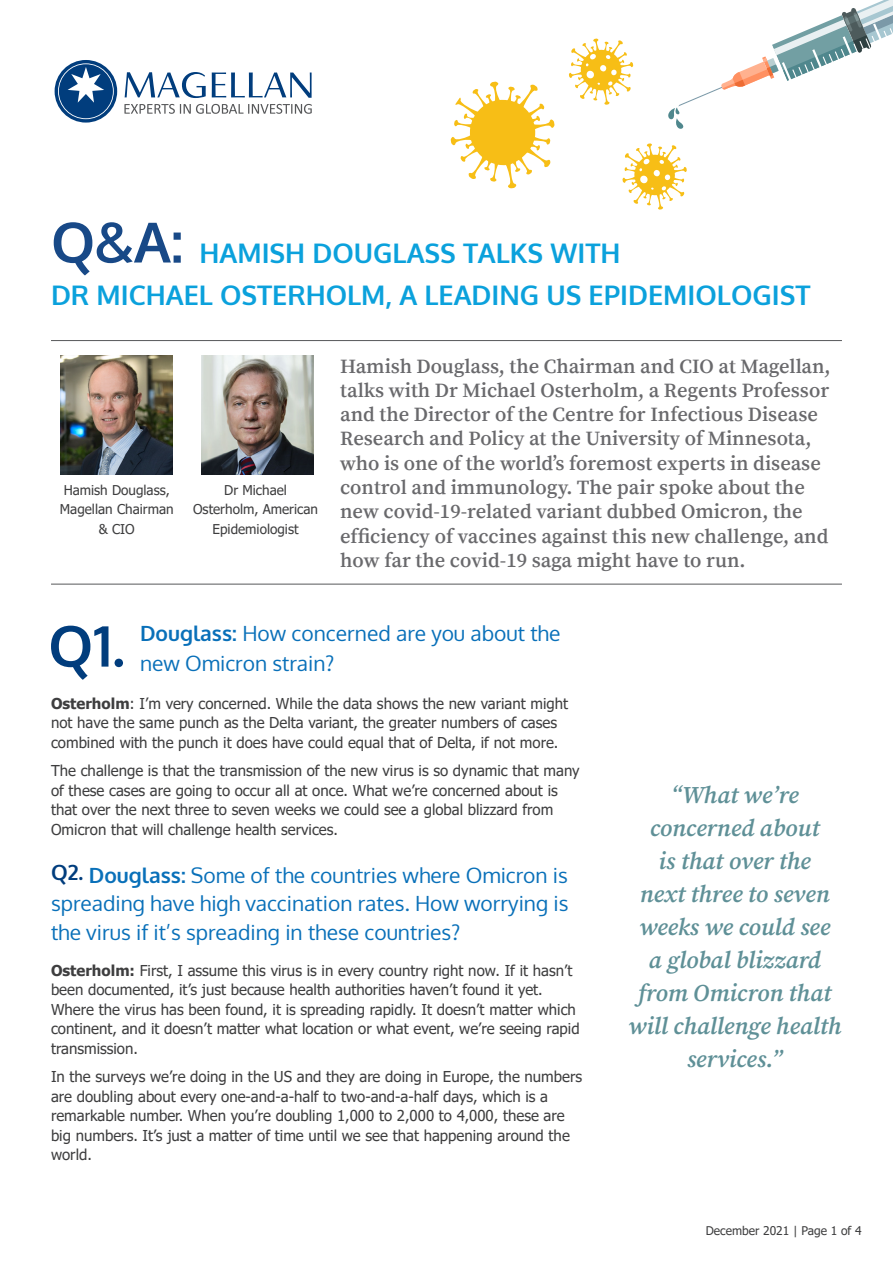
<style>
.page{position:relative;width:893px;height:1263px;background:#fff}
.page>*{position:absolute;margin:0;border:0;box-sizing:border-box;transform-origin:0 0}
.Question{font:700 56.55px "Oxygen";color:#013d7d}
.t1{font:700 27px/42px "Oxygen";color:#0ba1dc}
.Pull_out_quote{font:italic 600 24px/33px "Source Serif Pro";color:#5f9097;text-align:center}
.Question-2{font:21px/28.5px "Oxygen";color:#0970b9}
.intro{font:600 20.25px/24.3px "Source Serif Pro";color:#69696c}
.Question-3{font:15px/19.5px "Tahoma";color:#3e3e3f}
.t2{font:13.5px/19.5px "Tahoma";color:#3e3e3f;text-align:center}
.t3{font:12px "Tahoma";color:#3e3e3f}
.s1{font-size:55.5px;color:#184987}
.s2{font-weight:700}
.s3{font-weight:700;color:#013d7d}
</style>
<div class="page">
<div style="left:55px;top:60px;width:62px;height:63px;background:#013d7d;border-radius:50%"></div>
<svg style="left:125px;top:72px;width:81px;height:26px"></svg>
<svg style="left:212px;top:73px;width:100px;height:25px"></svg>
<svg style="left:124px;top:104px;width:188px;height:10px"></svg>
<svg style="left:58px;top:63px;width:56px;height:56px"></svg>
<img style="left:61px;top:355px;width:112px;height:120px">
<img style="left:201px;top:355px;width:113px;height:120px">
<hr style="left:51px;top:584px;width:791px;height:1px;background:#57585a">
<hr style="left:51px;top:340px;width:791px;height:1px;background:#57585a">
<svg style="left:450px;top:0;width:443px;height:210px"></svg>
<p class="t1" style="left:51px;top:232px;width:761px"><span class="s1">Q&amp;A:</span> HAMISH DOUGLASS TALKS WITH<br>DR MICHAEL OSTERHOLM, A LEADING US EPIDEMIOLOGIST</p>
<p class="t2" style="left:60px;top:481px;width:115px">Hamish Douglass,<br>Magellan Chairman &amp; CIO</p>
<p class="t2" style="left:193px;top:481px;width:126px">Dr Michael<br>Osterholm, American<br>Epidemiologist</p>
<p class="intro" style="left:340px;top:354px;width:492px">Hamish Douglass, the Chairman and CIO at Magellan, talks with Dr Michael Osterholm, a Regents Professor and the Director of the Centre for Infectious Disease Research and Policy at the University of Minnesota, who is one of the world’s foremost experts in disease control and immunology. The pair spoke about the new covid-19-related variant dubbed Omicron, the efficiency of vaccines against this new challenge, and how far the covid-19 saga might have to run.</p>
<p class="Question" style="left:48px;top:611px;width:78px">Q1.</p>
<p class="Question-2" style="left:140px;top:619px;width:422px;line-height:30px"><span class="s2">Douglass:</span> How concerned are you about the new Omicron strain?</p>
<p class="Question-3" style="left:51px;top:694px;width:519px"><span class="s2">Osterholm</span>: I’m very concerned. While the data shows the new variant might not have the same punch as the Delta variant, the greater numbers of cases combined with the punch it does have could equal that of Delta, if not more.</p>
<p class="Question-3" style="left:51px;top:762px;width:530px">The challenge is that the transmission of the new virus is so dynamic that many of these cases are going to occur all at once. What we’re concerned about is that over the next three to seven weeks we could see a global blizzard from Omicron that will challenge health services.</p>
<p class="Question-2" style="left:51px;top:861px;width:519px;text-align:justify"><span class="s3">Q2.</span> <span class="s2">Douglass:</span> Some of the countries where Omicron is spreading have high vaccination rates. How worrying is the virus if it’s spreading in these countries?</p>
<p class="Question-3" style="left:51px;top:961px;width:530px"><span class="s2">Osterholm:</span> First, I assume this virus is in every country right now. If it hasn’t been documented, it’s just because health authorities haven’t found it yet.<br>Where the virus has been found, it is spreading rapidly. It doesn’t matter which continent, and it doesn’t matter what location or what event, we’re seeing rapid transmission.</p>
<p class="Question-3" style="left:51px;top:1068px;width:533px">In the surveys we’re doing in the US and they are doing in Europe, the numbers are doubling about every one-and-a-half to two-and-a-half days, which is a remarkable number. When you’re doubling 1,000 to 2,000 to 4,000, these are big numbers. It’s just a matter of time until we see that happening around the world.</p>
<p class="Pull_out_quote" style="left:628px;top:778px;width:215px">“What we’re concerned about<br>is that over the<br>next three to seven weeks we could see<br>a global blizzard from Omicron that will challenge health services.”</p>
<p class="t3" style="left:706px;top:1222px;width:157px">December 2021 | Page 1 of 4</p>
</div>
